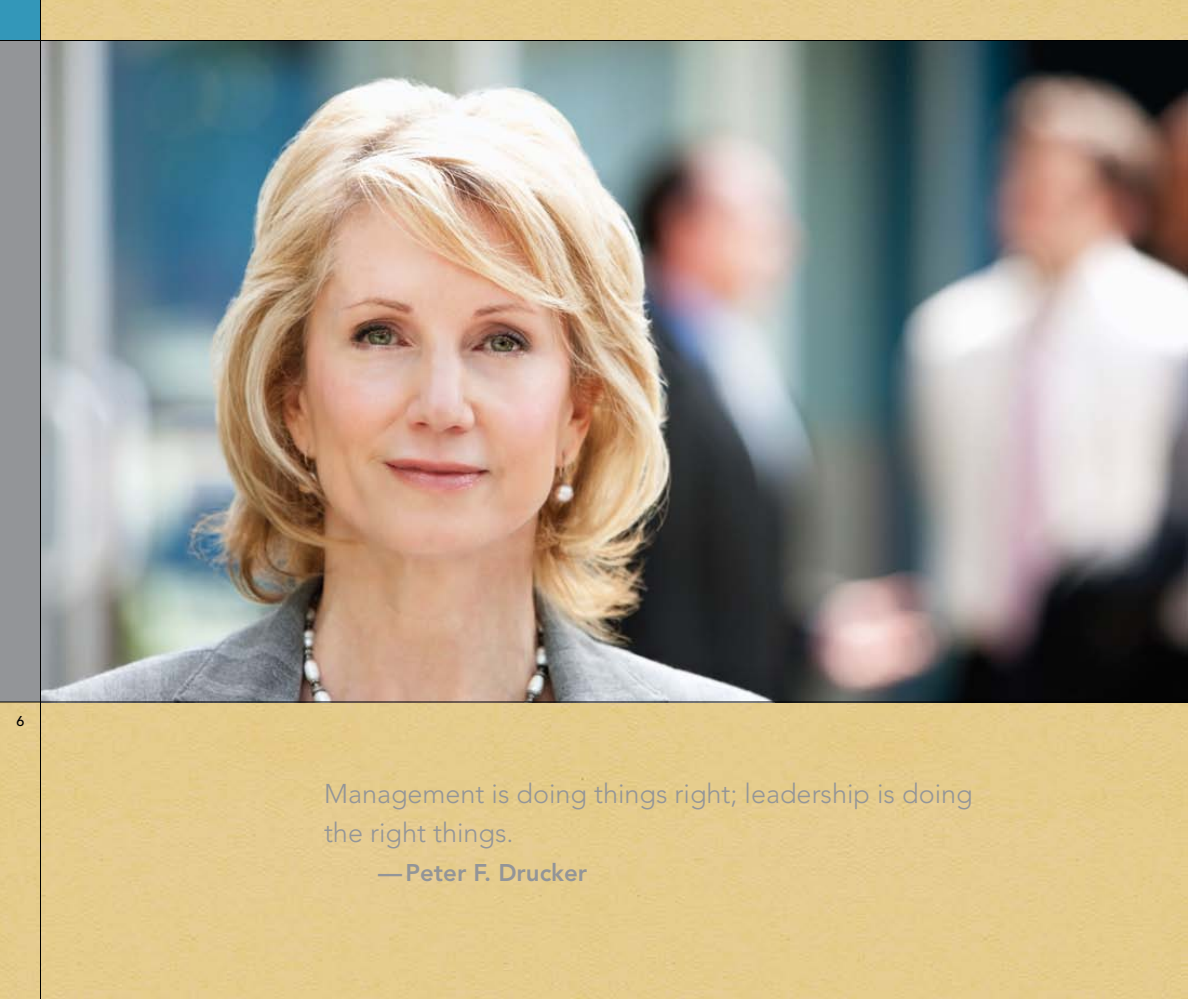
<style>
.page{position:relative;width:1188px;height:999px;background:#e5cc8d}
.page>*{position:absolute;margin:0;border:0;box-sizing:border-box;transform-origin:0 0}
.t1{font:300 27px/39px "Avenir LT Std";color:#939598}
.t2{font:800 24px "Avenir LT Std";color:#939598}
.t3{font:500 14.1px "Avenir LT Std";color:#000}
</style>
<div class="page">
<img style="left:41px;top:41px;width:1147px;height:661px">
<div style="left:0;top:0;width:40px;height:40px;background:#3397b9"></div>
<div style="left:0;top:40px;width:40px;height:662px;background:#939598"></div>
<hr style="left:40px;top:0;width:1px;height:999px;background:#000">
<hr style="left:0;top:40px;width:1188px;height:1px;background:#000">
<hr style="left:0;top:702px;width:1188px;height:1px;background:#000">
<p class="t3" style="left:16px;top:713px;width:9px">6</p>
<p class="t1" style="left:324px;top:775px;width:650px">Management is doing things right; leadership is doing the right things.</p>
<p class="t2" style="left:378px;top:859px;width:211px">—Peter F. Drucker</p>
</div>
